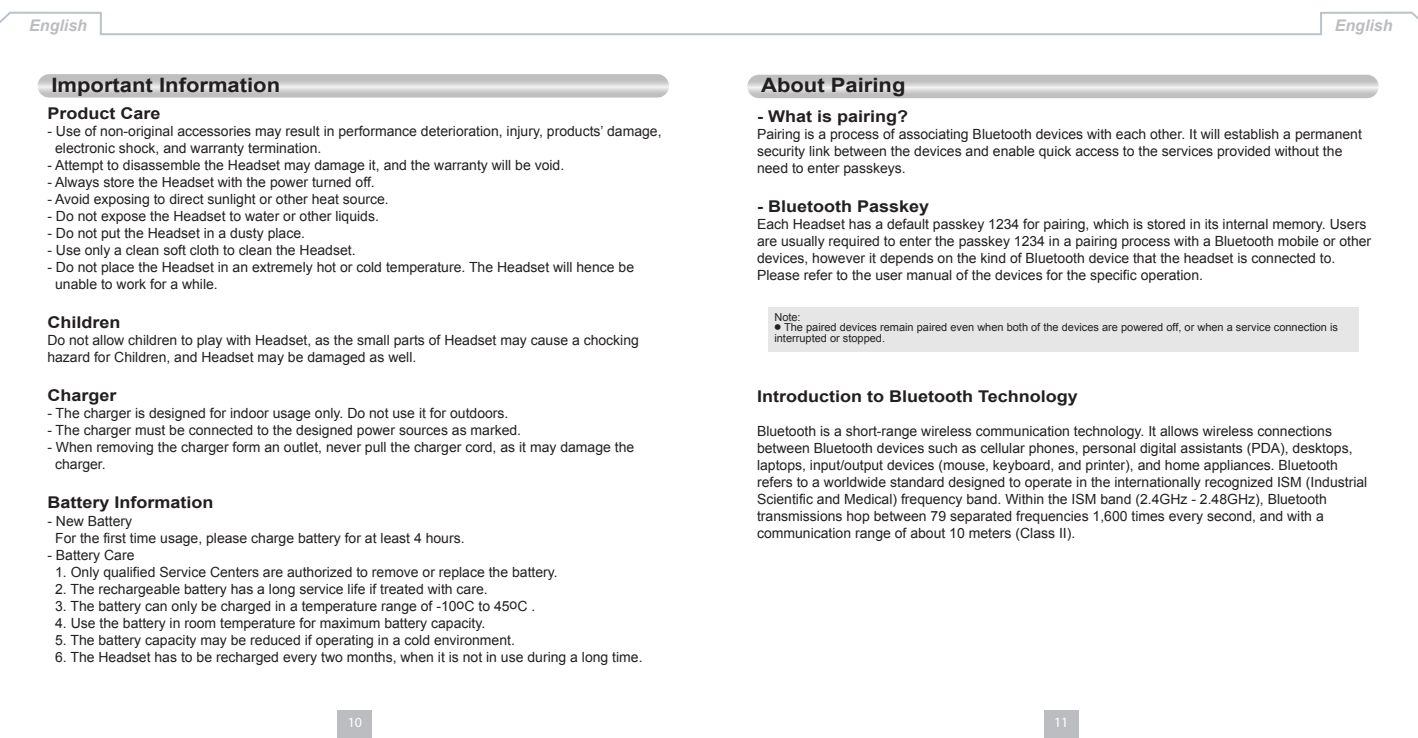
<style>
.page{position:relative;width:1418px;height:738px;background:#fff}
.page>*{position:absolute;margin:0;border:0;box-sizing:border-box;transform-origin:0 0}
.t1{font:700 19.8px "Arial";color:#231f20;scale:1.11 1}
.t2{font:700 16.2px "Arial";color:#231f20;scale:1.11 1}
.t3{font:italic 700 16px "Arial";color:#bcbdc0}
.t4{font:14px/17px "Arial";color:#231f20}
.t5{font:14px "Myriad";color:#fff}
.t6{font:11px/10px "Arial";color:#231f20}
</style>
<div class="page">
<div style="left:338px;top:709px;width:34px;height:28px;background:#bcbdc0"></div>
<svg style="left:0;top:11px;width:1417px;height:25px"></svg>
<div style="left:1044px;top:709px;width:34px;height:28px;background:#bcbdc0"></div>
<svg style="left:38px;top:74px;width:631px;height:23px;fill:#c6c6c6"></svg>
<svg style="left:747px;top:75px;width:631px;height:23px;fill:#c4c4c4"></svg>
<div style="left:768px;top:307px;width:590px;height:45px;background:#e6e6e6"></div>
<p class="t3" style="left:29px;top:15px;width:59px">English</p>
<p class="t3" style="left:1334px;top:15px;width:59px">English</p>
<h1 class="t1" style="left:51px;top:72px;width:207px">Important Information</h1>
<p class="t2" style="left:47px;top:102px;width:103px">Product Care</p>
<p class="t4" style="left:55px;top:123px;width:608px;text-indent:-8px">- Use of non-original accessories may result in performance deterioration, injury, products’ damage, electronic shock, and warranty termination.</p>
<p class="t4" style="left:47px;top:157px;width:518px">- Attempt to disassemble the Headset may damage it, and the warranty will be void.</p>
<p class="t4" style="left:47px;top:174px;width:329px">- Always store the Headset with the power turned off.</p>
<p class="t4" style="left:47px;top:191px;width:343px">- Avoid exposing to direct sunlight or other heat source.</p>
<p class="t4" style="left:47px;top:208px;width:333px">- Do not expose the Headset to water or other liquids.</p>
<p class="t4" style="left:47px;top:225px;width:259px">- Do not put the Headset in a dusty place.</p>
<p class="t4" style="left:47px;top:242px;width:310px">- Use only a clean soft cloth to clean the Headset.</p>
<p class="t4" style="left:55px;top:259px;width:580px;text-indent:-8px">- Do not place the Headset in an extremely hot or cold temperature. The Headset will hence be unable to work for a while.</p>
<p class="t2" style="left:47px;top:311px;width:67px">Children</p>
<p class="t4" style="left:47px;top:332px;width:593px">Do not allow children to play with Headset, as the small parts of Headset may cause a chocking hazard for Children, and Headset may be damaged as well.</p>
<p class="t2" style="left:47px;top:384px;width:64px">Charger</p>
<p class="t4" style="left:47px;top:405px;width:462px">- The charger is designed for indoor usage only. Do not use it for outdoors.</p>
<p class="t4" style="left:47px;top:422px;width:475px">- The charger must be connected to the designed power sources as marked.</p>
<p class="t4" style="left:55px;top:439px;width:580px;text-indent:-8px">- When removing the charger form an outlet, never pull the charger cord, as it may damage the charger.</p>
<p class="t2" style="left:47px;top:491px;width:151px">Battery Information</p>
<p class="t4" style="left:55px;top:512px;width:411px;text-indent:-8px">- New Battery<br>For the first time usage, please charge battery for at least 4 hours.</p>
<p class="t4" style="left:47px;top:546px;width:89px">- Battery Care</p>
<p class="t4" style="left:55px;top:563px;width:504px">1. Only qualified Service Centers are authorized to remove or replace the battery.</p>
<p class="t4" style="left:55px;top:580px;width:434px">2. The rechargeable battery has a long service life if treated with care.</p>
<p class="t4" style="left:55px;top:597px;width:481px">3. The battery can only be charged in a temperature range of -10oC to 45oC .</p>
<p class="t4" style="left:55px;top:614px;width:432px">4. Use the battery in room temperature for maximum battery capacity.</p>
<p class="t4" style="left:55px;top:631px;width:461px">5. The battery capacity may be reduced if operating in a cold environment.</p>
<p class="t4" style="left:55px;top:648px;width:589px">6. The Headset has to be recharged every two months, when it is not in use during a long time.</p>
<p class="t5" style="left:348px;top:714px;width:16px">10</p>
<h1 class="t1" style="left:761px;top:72px;width:131px">About Pairing</h1>
<p class="t2" style="left:757px;top:105px;width:138px">- What is pairing?</p>
<p class="t4" style="left:757px;top:125px;width:606px">Pairing is a process of associating Bluetooth devices with each other. It will establish a permanent security link between the devices and enable quick access to the services provided without the need to enter passkeys.</p>
<p class="t2" style="left:757px;top:195px;width:156px">- Bluetooth Passkey</p>
<p class="t4" style="left:757px;top:215px;width:615px">Each Headset has a default passkey 1234 for pairing, which is stored in its internal memory. Users are usually required to enter the passkey 1234 in a pairing process with a Bluetooth mobile or other devices, however it depends on the kind of Bluetooth device that the headset is connected to.<br>Please refer to the user manual of the devices for the specific operation.</p>
<p class="t6" style="left:774px;top:312px;width:28px">Note:</p>
<p class="t6" style="left:774px;top:322px;width:565px"><sup>●</sup> The paired devices remain paired even when both of the devices are powered off, or when a service connection is interrupted or stopped.</p>
<p class="t2" style="left:757px;top:385px;width:290px">Introduction to Bluetooth Technology</p>
<p class="t4" style="left:757px;top:422px;width:612px">Bluetooth is a short-range wireless communication technology. It allows wireless connections between Bluetooth devices such as cellular phones, personal digital assistants (PDA), desktops, laptops, input/output devices (mouse, keyboard, and printer), and home appliances. Bluetooth refers to a worldwide standard designed to operate in the internationally recognized ISM (Industrial Scientific and Medical) frequency band. Within the ISM band (2.4GHz - 2.48GHz), Bluetooth transmissions hop between 79 separated frequencies 1,600 times every second, and with a communication range of about 10 meters (Class II).</p>
<p class="t5" style="left:1054px;top:714px;width:16px">11</p>
</div>
